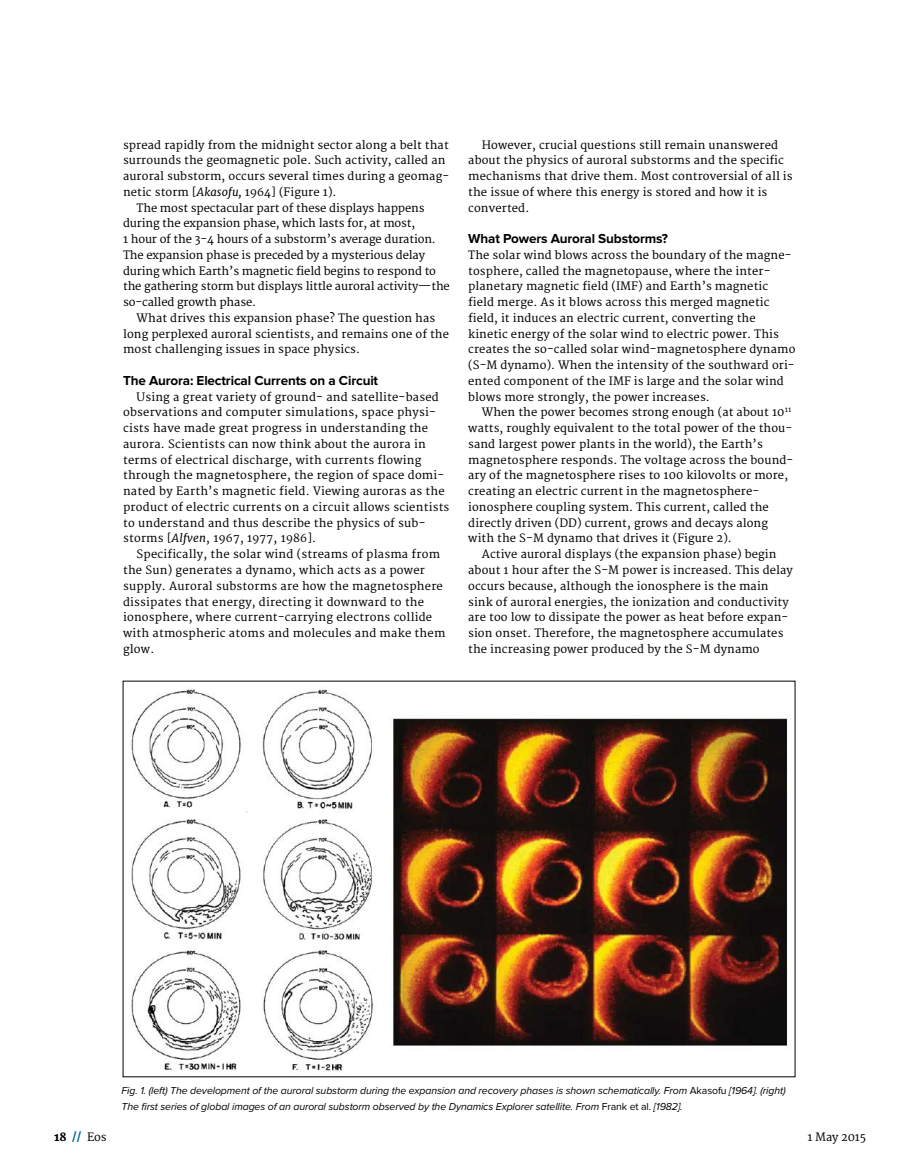
<style>
.page{position:relative;width:905px;height:1175px;background:#fff}
.page>*{position:absolute;margin:0;border:0;box-sizing:border-box;transform-origin:0 0}
.t1{font:700 13.5px "Proxima Nova";letter-spacing:-.01em;color:#000}
.t2{font:11.25px/15.8px "Merriweather";letter-spacing:.01em;color:#000}
.t3{font:11.25px "Merriweather";letter-spacing:-.01em;color:#000}
.t4{font:italic 10.5px/15.8px "Proxima Nova";letter-spacing:-.01em;color:#000}
.s1{font-style:italic}
.s2{font-style:normal}
.s3{font-weight:800}
.s4{font-weight:800;color:#006a94}
</style>
<div class="page">
<img style="left:131px;top:688px;width:657px;height:384px">
<p class="t2" style="left:123px;top:137px;width:327px">spread rapidly from the midnight sector along a belt that</p>
<p class="t2" style="left:123px;top:153px;width:324px">surrounds the geomagnetic pole. Such activity, called an</p>
<p class="t2" style="left:123px;top:169px;width:327px">auroral substorm, occurs several times during a geomag-</p>
<p class="t2" style="left:123px;top:184px;width:215px">netic storm [<span class="s1">Akasofu,</span> 1964] (Figure 1).</p>
<p class="t3" style="left:137px;top:201px;width:289px">The most spectacular part of these displays happens</p>
<p class="t3" style="left:123px;top:217px;width:294px">during the expansion phase, which lasts for, at most,</p>
<p class="t3" style="left:123px;top:232px;width:314px">1 hour of the 3-4 hours of a substorm’s average duration.</p>
<p class="t3" style="left:123px;top:248px;width:303px">The expansion phase is preceded by a mysterious delay</p>
<p class="t3" style="left:123px;top:264px;width:314px">during which Earth’s magnetic field begins to respond to</p>
<p class="t3" style="left:123px;top:280px;width:328px">the gathering storm but displays little auroral activity—the</p>
<p class="t3" style="left:123px;top:295px;width:134px">so-called growth phase.</p>
<p class="t2" style="left:137px;top:310px;width:300px">What drives this expansion phase? The question has</p>
<p class="t2" style="left:123px;top:326px;width:327px">long perplexed auroral scientists, and remains one of the</p>
<p class="t2" style="left:123px;top:342px;width:238px">most challenging issues in space physics.</p>
<p class="t1" style="left:123px;top:372px;width:257px">The Aurora: Electrical Currents on a Circuit</p>
<p class="t2" style="left:123px;top:389px;width:328px;text-indent:13px">Using a great variety of ground- and satellite-based observations and computer simulations, space physi&shy;cists have made great progress in understanding the aurora. Scientists can now think about the aurora in terms of electrical discharge, with currents flowing through the magnetosphere, the region of space domi&shy;nated by Earth’s magnetic field. Viewing auroras as the product of electric currents on a circuit allows scientists to understand and thus describe the physics of sub&shy;storms [<span class="s1">Alfven</span>, 1967, 1977, 1986].</p>
<p class="t2" style="left:123px;top:547px;width:324px;text-indent:14px">Specifically, the solar wind (streams of plasma from the Sun) generates a dynamo, which acts as a power supply. Auroral substorms are how the magnetosphere dissipates that energy, directing it downward to the ionosphere, where current-carrying electrons collide with atmospheric atoms and molecules and make them glow.</p>
<p class="t2" style="left:468px;top:137px;width:326px;text-indent:14px">However, crucial questions still remain unanswered about the physics of auroral substorms and the specific mechanisms that drive them. Most controversial of all is the issue of where this energy is stored and how it is converted.</p>
<p class="t1" style="left:468px;top:231px;width:201px">What Powers Auroral Substorms?</p>
<p class="t2" style="left:468px;top:247px;width:329px">The solar wind blows across the boundary of the magne&shy;tosphere, called the magnetopause, where the inter&shy;planetary magnetic field (IMF) and Earth’s magnetic field merge. As it blows across this merged magnetic field, it induces an electric current, converting the kinetic energy of the solar wind to electric power. This creates the so-called solar wind-magnetosphere dynamo (S-M dynamo). When the intensity of the southward ori&shy;ented component of the IMF is large and the solar wind blows more strongly, the power increases.</p>
<p class="t2" style="left:482px;top:405px;width:311px">When the power becomes strong enough (at about 10<sup>11</sup></p>
<p class="t2" style="left:468px;top:421px;width:325px">watts, roughly equivalent to the total power of the thou-</p>
<p class="t2" style="left:468px;top:436px;width:296px">sand largest power plants in the world), the Earth’s</p>
<p class="t2" style="left:468px;top:452px;width:327px">magnetosphere responds. The voltage across the bound-</p>
<p class="t2" style="left:468px;top:468px;width:321px">ary of the magnetosphere rises to 100 kilovolts or more,</p>
<p class="t2" style="left:468px;top:484px;width:292px">creating an electric current in the magnetosphere-</p>
<p class="t2" style="left:468px;top:499px;width:302px">ionosphere coupling system. This current, called the</p>
<p class="t2" style="left:468px;top:515px;width:301px">directly driven (DD) current, grows and decays along</p>
<p class="t2" style="left:468px;top:531px;width:265px">with the S-M dynamo that drives it (Figure 2).</p>
<p class="t2" style="left:482px;top:547px;width:296px">Active auroral displays (the expansion phase) begin</p>
<p class="t2" style="left:468px;top:562px;width:326px">about 1 hour after the S-M power is increased. This delay</p>
<p class="t2" style="left:468px;top:578px;width:302px">occurs because, although the ionosphere is the main</p>
<p class="t2" style="left:468px;top:594px;width:322px">sink of auroral energies, the ionization and conductivity</p>
<p class="t2" style="left:468px;top:610px;width:321px">are too low to dissipate the power as heat before expan-</p>
<p class="t2" style="left:468px;top:625px;width:317px">sion onset. Therefore, the magnetosphere accumulates</p>
<p class="t2" style="left:468px;top:641px;width:293px">the increasing power produced by the S-M dynamo</p>
<p class="t4" style="left:122px;top:1082px;width:665px">Fig. 1. (left) The development of the auroral substorm during the expansion and recovery phases is shown schematically. From <span class="s2">Akasofu</span> [1964]. (right)<br>The first series of global images of an auroral substorm observed by the Dynamics Explorer satellite. From <span class="s2">Frank et al.</span> [1982].</p>
<p class="t2" style="left:54px;top:1129px;width:54px"><span class="s3">18</span> <span class="s4">//</span> Eos</p>
<p class="t2" style="left:807px;top:1129px;width:60px">1 May 2015</p>
</div>
